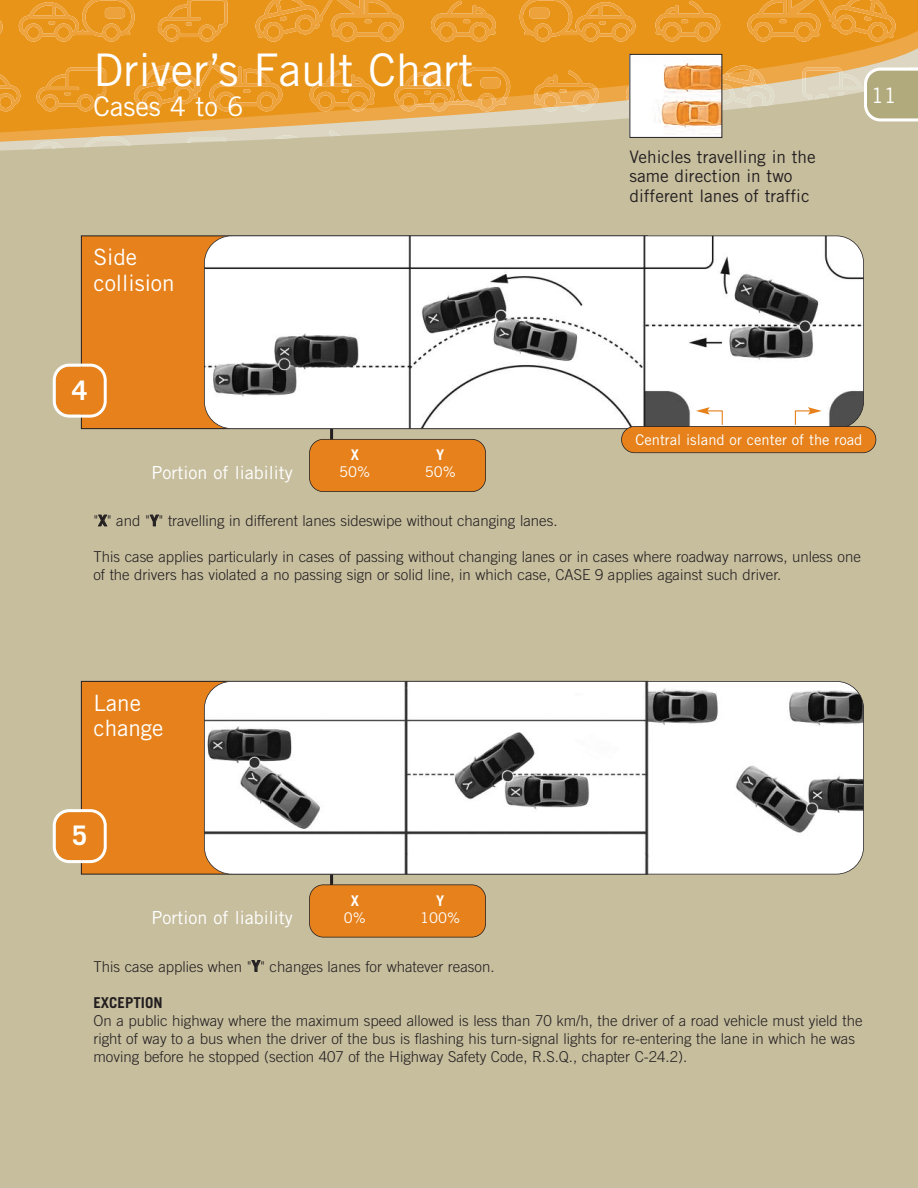
<style>
.page{position:relative;width:918px;height:1188px;background:#fff}
.page>*{position:absolute;margin:0;border:0;box-sizing:border-box;transform-origin:0 0}
.t1{font:45px "Trade Gothic";color:#fff}
.t2{font:27px "Trade Gothic";color:#fff}
.t3{font:700 27px "Trade Gothic";color:#fff}
.t4{font:22.5px/25.5px "Trade Gothic";color:#fff}
.t5{font:21px "Trade Gothic";color:#fff}
.t6{font:18px "Trade Gothic";color:#fff}
.t7{font:17.25px/19.5px "Trade Gothic";color:#231f20}
.t8{font:300 15px/18px "Trade Gothic";color:#231f20}
.t9{font:700 15px "Trade Gothic";color:#231f20}
.t10{font:14.7px "Trade Gothic";color:#fff}
.t11{font:700 14.7px "Trade Gothic";color:#fff}
.s1{font-family:"Trade Gothic Bold Two";font-weight:400}
</style>
<div class="page">
<div style="left:0;top:12px;width:918px;height:1176px;background:#c7be9e"></div>
<svg style="left:0;top:0;width:918px;height:151px;fill:#e89418"></svg>
<svg style="left:0;top:67px;width:20px;height:44px"></svg>
<svg style="left:0;top:0;width:3px;height:42px"></svg>
<svg style="left:534px;top:71px;width:65px;height:40px;background:#eaa94d"></svg>
<svg style="left:626px;top:61px;width:149px;height:50px;background:#e3bb7d"></svg>
<svg style="left:394px;top:67px;width:116px;height:44px;background:#eb9f33"></svg>
<svg style="left:310px;top:71px;width:64px;height:40px;background:#ea9c2c"></svg>
<svg style="left:133px;top:61px;width:149px;height:50px;background:#ea9a29"></svg>
<svg style="left:36px;top:67px;width:70px;height:44px;background:#e99a28"></svg>
<svg style="left:274px;top:135px;width:24px;height:4px"></svg>
<svg style="left:329px;top:131px;width:11px;height:5px"></svg>
<svg style="left:187px;top:137px;width:40px;height:6px"></svg>
<svg style="left:32px;top:142px;width:32px;height:7px"></svg>
<svg style="left:84px;top:137px;width:47px;height:10px"></svg>
<svg style="left:431px;top:1px;width:65px;height:41px;background:#ea9b2b"></svg>
<svg style="left:254px;top:0;width:150px;height:42px;background:#ea9b2b"></svg>
<svg style="left:158px;top:0;width:70px;height:42px;background:#e99a28"></svg>
<svg style="left:19px;top:0;width:116px;height:42px;background:#ea9b2a"></svg>
<svg style="left:520px;top:0;width:116px;height:42px;background:#ea9b2a"></svg>
<svg style="left:655px;top:1px;width:65px;height:41px;background:#ea9b2b"></svg>
<svg style="left:747px;top:0;width:150px;height:42px;background:#ea9b2b"></svg>
<svg style="left:802px;top:67px;width:116px;height:55px"></svg>
<img style="left:631px;top:56px;width:89px;height:80px">
<div style="left:629px;top:54px;width:93px;height:84px;border:1px solid #231f20"></div>
<div style="left:81px;top:236px;width:567px;height:193px;background:#e6811b"></div>
<svg style="left:53px;top:364px;width:54px;height:54px"></svg>
<img style="left:204px;top:236px;width:660px;height:193px;border-radius:27px">
<div style="left:204px;top:236px;width:660px;height:193px;border:2px solid #231f20;border-radius:28px"></div>
<svg style="left:330px;top:429px;width:3px;height:10px"></svg>
<div style="left:310px;top:439px;width:176px;height:53px;background:#e6811b;border-radius:14px"></div>
<div style="left:309px;top:439px;width:177px;height:53px;border:2px solid #231f20;border-radius:14px"></div>
<div style="left:622px;top:427px;width:254px;height:26px;background:#e6811b;border-radius:13px"></div>
<div style="left:621px;top:426px;width:255px;height:27px;border:2px solid #231f20;border-radius:14px"></div>
<svg style="left:696px;top:407px;width:27px;height:18px"></svg>
<svg style="left:795px;top:407px;width:27px;height:18px"></svg>
<div style="left:81px;top:681px;width:567px;height:193px;background:#e6811b"></div>
<svg style="left:53px;top:809px;width:54px;height:54px"></svg>
<img style="left:204px;top:681px;width:660px;height:193px;border-radius:27px">
<div style="left:204px;top:681px;width:660px;height:193px;border:2px solid #231f20;border-radius:28px"></div>
<svg style="left:330px;top:874px;width:3px;height:10px"></svg>
<div style="left:310px;top:885px;width:176px;height:52px;background:#e6811b;border-radius:14px"></div>
<div style="left:309px;top:884px;width:177px;height:54px;border:2px solid #231f20;border-radius:14px"></div>
<h1 class="t1" style="left:93px;top:54px;width:382px">Driver’s Fault Chart</h1>
<h2 class="t2" style="left:93px;top:97px;width:152px">Cases 4 to 6</h2>
<h3 class="t4" style="left:93px;top:246px;width:83px">Side collision</h3>
<p class="t7" style="left:630px;top:148px;width:188px">Vehicles travelling in the same direction in two different lanes of traffic</p>
<h3 class="t5" style="left:871px;top:88px;width:27px">11</h3>
<h2 class="t3" style="left:72px;top:380px;width:17px">4</h2>
<p class="t11" style="left:351px;top:450px;width:10px">X</p>
<p class="t10" style="left:339px;top:466px;width:33px">50%</p>
<p class="t11" style="left:436px;top:450px;width:10px">Y</p>
<p class="t6" style="left:152px;top:466px;width:143px">Portion of liability</p>
<p class="t10" style="left:425px;top:466px;width:33px">50%</p>
<p class="t10" style="left:635px;top:434px;width:228px">Central island or center of the road</p>
<p class="t8" style="left:93px;top:513px;width:466px">"<span class="s1">X</span>" and "<span class="s1">Y</span>" travelling in different lanes sideswipe without changing lanes.</p>
<p class="t8" style="left:93px;top:549px;width:769px">This case applies particularly in cases of passing without changing lanes or in cases where roadway narrows, unless one of the drivers has violated a no passing sign or solid line, in which case, CASE 9 applies against such driver.</p>
<h3 class="t4" style="left:93px;top:692px;width:72px">Lane change</h3>
<h2 class="t3" style="left:72px;top:826px;width:17px">5</h2>
<p class="t11" style="left:351px;top:895px;width:10px">X</p>
<p class="t10" style="left:344px;top:912px;width:24px">0%</p>
<p class="t11" style="left:436px;top:895px;width:10px">Y</p>
<p class="t6" style="left:152px;top:911px;width:143px">Portion of liability</p>
<p class="t10" style="left:420px;top:912px;width:42px">100%</p>
<p class="t8" style="left:93px;top:959px;width:403px">This case applies when "<span class="s1">Y</span>" changes lanes for whatever reason.</p>
<p class="t9" style="left:93px;top:997px;width:71px">EXCEPTION</p>
<p class="t8" style="left:93px;top:1013px;width:771px">On a public highway where the maximum speed allowed is less than 70 km/h, the driver of a road vehicle must yield the right of way to a bus when the driver of the bus is flashing his turn-signal lights for re-entering the lane in which he was moving before he stopped (section 407 of the Highway Safety Code, R.S.Q., chapter C-24.2).</p>
</div>
